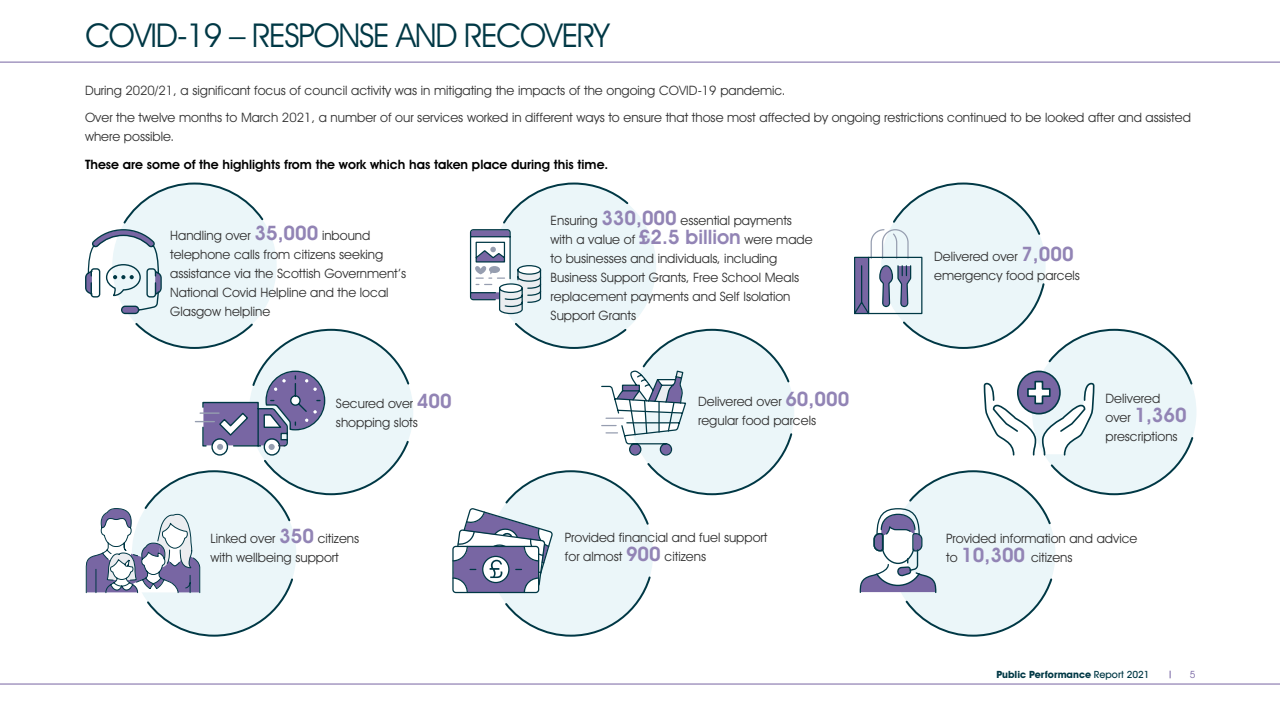
<style>
.page{position:relative;width:1280px;height:720px;background:#fff}
.page>*{position:absolute;margin:0;border:0;box-sizing:border-box;transform-origin:0 0}
.t1{font:33px "Avant Garde IT Cby BT";letter-spacing:-.04em;color:#003845}
.t2{font:600 20px "Avant Garde IT Cby BT";color:#9284b5}
.t3{font:13px/19px "Avant Garde IT Cby BT";color:#333}
.t4{font:600 13px "Avant Garde IT Cby BT";color:#000}
.t5{font:700 10px "Avant Garde IT Cby BT";color:#003845}
.t6{font:10px "Avant Garde IT Cby BT";color:#7765a3}
.s1{font-weight:600;font-size:20px;color:#9284b5}
.s2{font-weight:400;font-size:13px;color:#333}
.s3{font-weight:500}
</style>
<div class="page">
<hr style="left:0;top:684px;width:1280px;height:1px;background:#7765a3">
<hr style="left:0;top:62px;width:1280px;height:1px;background:#7765a3">
<div style="left:112px;top:184px;width:165px;height:164px;background:#ebf6f9;border-radius:50%"></div>
<svg style="left:85px;top:182px;width:179px;height:133px"></svg>
<div style="left:492px;top:184px;width:164px;height:164px;background:#ebf6f9;border-radius:50%"></div>
<svg style="left:469px;top:182px;width:161px;height:133px"></svg>
<svg style="left:85px;top:323px;width:326px;height:314px"></svg>
<svg style="left:452px;top:323px;width:342px;height:314px"></svg>
<svg style="left:854px;top:182px;width:341px;height:455px"></svg>
<h1 class="t1" style="left:85px;top:15px;width:526px">COVID-19 – RESPONSE AND RECOVERY</h1>
<p class="t3" style="left:85px;top:81px;width:702px">During 2020/21, a signifcant focus of council activity was in mitigating the impacts of the ongoing COVID-19 pandemic.</p>
<p class="t3" style="left:85px;top:108px;width:1107px">Over the twelve months to March 2021, a number of our services worked in different ways to ensure that those most affected by ongoing restrictions continued to be looked after and assisted where possible.</p>
<p class="t4" style="left:85px;top:157px;width:525px">These are some of the highlights from the work which has taken place during this time.</p>
<p class="t3" style="left:170px;top:225px;width:237px">Handling over <span class="s1">35,000</span> inbound telephone calls from citizens seeking assistance via the Scottish Government’s National Covid Helpline and the local Glasgow helpline</p>
<p class="t3" style="left:551px;top:210px;width:264px">Ensuring <span class="s1">330,000</span> essential payments with a value of <span class="s1">£2.5 billion</span> were made to businesses and individuals, including Business Support Grants, Free School Meals replacement payments and Self Isolation Support Grants</p>
<p class="t3" style="left:934px;top:247px;width:147px">Delivered over <span class="s1">7,000 </span>emergency food parcels</p>
<p class="t3" style="left:336px;top:394px;width:117px">Secured over <span class="s1">400 </span>shopping slots</p>
<p class="t3" style="left:698px;top:391px;width:153px">Delivered over <span class="s1">60,000 </span>regular food parcels</p>
<p class="t3" style="left:1106px;top:388px;width:56px">Delivered</p>
<p class="t2" style="left:1106px;top:403px;width:83px"><span class="s2">over</span> 1,360</p>
<p class="t3" style="left:1106px;top:426px;width:74px">prescriptions</p>
<p class="t3" style="left:210px;top:529px;width:150px">Linked over <span class="s1">350</span> citizens with wellbeing support</p>
<p class="t3" style="left:565px;top:527px;width:204px">Provided fnancial and fuel support for almost <span class="s1">900</span> citizens</p>
<p class="t3" style="left:946px;top:529px;width:193px">Provided information and advice to <span class="s1">10,300</span> citizens</p>
<p class="t5" style="left:996px;top:669px;width:155px">Public Performance <span class="s3">Report 2021</span></p>
<p class="t6" style="left:1190px;top:669px;width:7px">5</p>
</div>
